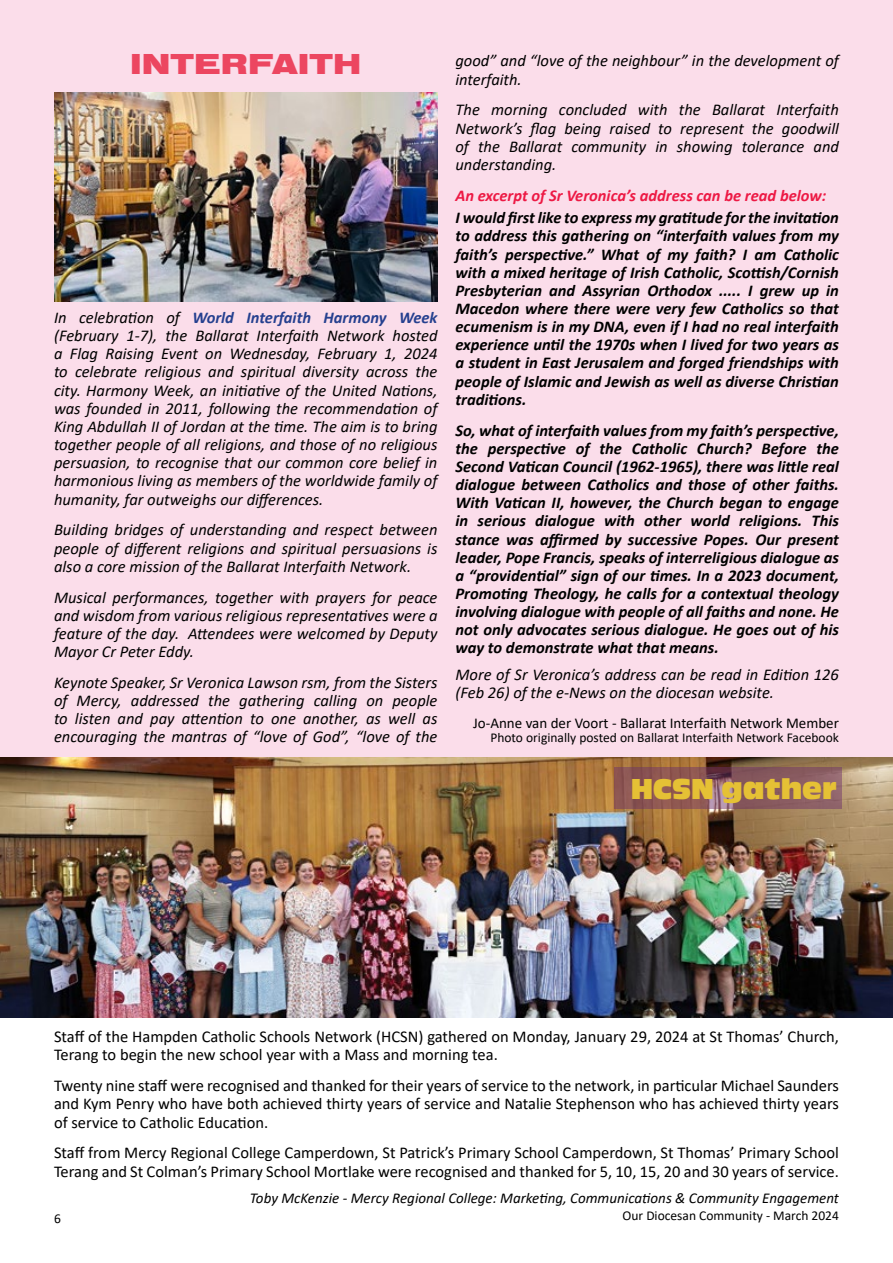
<style>
.page{position:relative;width:893px;height:1263px;background:#fff}
.page>*{position:absolute;margin:0;border:0;box-sizing:border-box;transform-origin:0 0}
.t1{font:900 30px "Nimbus San Ext";color:#ec4660}
.t2{font:30px "Antique Oli Com";color:#e5c135}
.t3{font:italic 16.5px/18.1px "Calibri";color:#000;text-align:justify}
.t4{font:italic 700 16.5px/18.1px "Calibri";color:#000;text-align:justify}
.t5{font:16.5px/18.1px "Calibri";color:#000}
.t6{font:italic 700 16.5px "Calibri";color:#ed1944}
.t7{font:italic 15px "Calibri";color:#000}
.t8{font:15px "Calibri";color:#000}
.t9{font:13.5px "Calibri";color:#000}
.s1{font-weight:700;color:#25408f}
</style>
<div class="page">
<img style="left:0;top:757px;width:893px;height:260px">
<div style="left:0;top:0;width:893px;height:757px;background:#fbddea"></div>
<svg style="left:614px;top:768px;width:228px;height:41px"></svg>
<img style="left:54px;top:93px;width:383px;height:208px">
<h1 class="t1" style="left:130px;top:47px;width:232px">INTERFAITH</h1>
<p class="t3" style="left:54px;top:308px;width:385px">In celebration of <span class="s1">World Interfaith Harmony Week </span>(February 1-7), the Ballarat Interfaith Network hosted a Flag Raising Event on Wednesday, February 1, 2024 to celebrate religious and spiritual diversity across the city. Harmony Week, an initiative of the United Nations, was founded in 2011, following the recommendation of King Abdullah II of Jordan at the time. The aim is to bring together people of all religions, and those of no religious persuasion, to recognise that our common core belief in harmonious living as members of the worldwide family of humanity, far outweighs our differences.</p>
<p class="t3" style="left:54px;top:520px;width:385px">Building bridges of understanding and respect between people of different religions and spiritual persuasions is also a core mission of the Ballarat Interfaith Network.</p>
<p class="t3" style="left:54px;top:587px;width:385px">Musical performances, together with prayers for peace and wisdom from various religious representatives were a feature of the day. Attendees were welcomed by Deputy Mayor Cr Peter Eddy.</p>
<p class="t3" style="left:54px;top:673px;width:385px">Keynote Speaker, Sr Veronica Lawson rsm, from the Sisters of Mercy, addressed the gathering calling on people to listen and pay attention to one another, as well as encouraging the mantras of “love of God”, “love of the</p>
<p class="t3" style="left:455px;top:51px;width:385px">good” and “love of the neighbour” in the development of interfaith.</p>
<p class="t3" style="left:455px;top:100px;width:385px">The morning concluded with the Ballarat Interfaith Network’s flag being raised to represent the goodwill of the Ballarat community in showing tolerance and understanding.</p>
<p class="t6" style="left:455px;top:184px;width:372px">An excerpt of Sr Veronica’s address can be read below:</p>
<p class="t4" style="left:455px;top:208px;width:385px">I would first like to express my gratitude for the invitation to address this gathering on “interfaith values from my faith’s perspective.” What of my faith? I am Catholic with a mixed heritage of Irish Catholic, Scottish/Cornish Presbyterian and Assyrian Orthodox ..... I grew up in Macedon where there were very few Catholics so that ecumenism is in my DNA, even if I had no real interfaith experience until the 1970s when I lived for two years as a student in East Jerusalem and forged friendships with people of Islamic and Jewish as well as diverse Christian traditions.</p>
<p class="t4" style="left:455px;top:420px;width:385px">So, what of interfaith values from my faith’s perspective, the perspective of the Catholic Church? Before the Second Vatican Council (1962-1965), there was little real dialogue between Catholics and those of other faiths.<br>With Vatican II, however, the Church began to engage in serious dialogue with other world religions. This stance was affirmed by successive Popes. Our present leader, Pope Francis, speaks of interreligious dialogue as a “providential” sign of our times. In a 2023 document, Promoting Theology, he calls for a contextual theology involving dialogue with people of all faiths and none. He not only advocates serious dialogue. He goes out of his way to demonstrate what that means.</p>
<p class="t3" style="left:455px;top:665px;width:385px">More of Sr Veronica’s address can be read in Edition 126 (Feb 26) of the e-News on the diocesan website.</p>
<p class="t8" style="left:473px;top:712px;width:367px">Jo-Anne van der Voort - Ballarat Interfaith Network Member</p>
<p class="t9" style="left:490px;top:728px;width:350px">Photo originally posted on Ballarat Interfaith Network Facebook</p>
<h1 class="t2" style="left:631px;top:772px;width:207px">HCSN gather</h1>
<p class="t5" style="left:54px;top:1027px;width:786px">Staff of the Hampden Catholic Schools Network (HCSN) gathered on Monday, January 29, 2024 at St Thomas’ Church,<br>Terang to begin the new school year with a Mass and morning tea.</p>
<p class="t5" style="left:54px;top:1076px;width:786px;text-align:justify">Twenty nine staff were recognised and thanked for their years of service to the network, in particular Michael Saunders and Kym Penry who have both achieved thirty years of service and Natalie Stephenson who has achieved thirty years of service to Catholic Education.</p>
<p class="t5" style="left:54px;top:1143px;width:786px">Staff from Mercy Regional College Camperdown, St Patrick’s Primary School Camperdown, St Thomas’ Primary School<br>Terang and St Colman’s Primary School Mortlake were recognised and thanked for 5, 10, 15, 20 and 30 years of service.</p>
<p class="t7" style="left:250px;top:1188px;width:590px">Toby McKenzie - Mercy Regional College: Marketing, Communications &amp; Community Engagement</p>
<p class="t9" style="left:54px;top:1209px;width:8px">6</p>
<p class="t9" style="left:623px;top:1206px;width:218px">Our Diocesan Community - March 2024</p>
</div>
